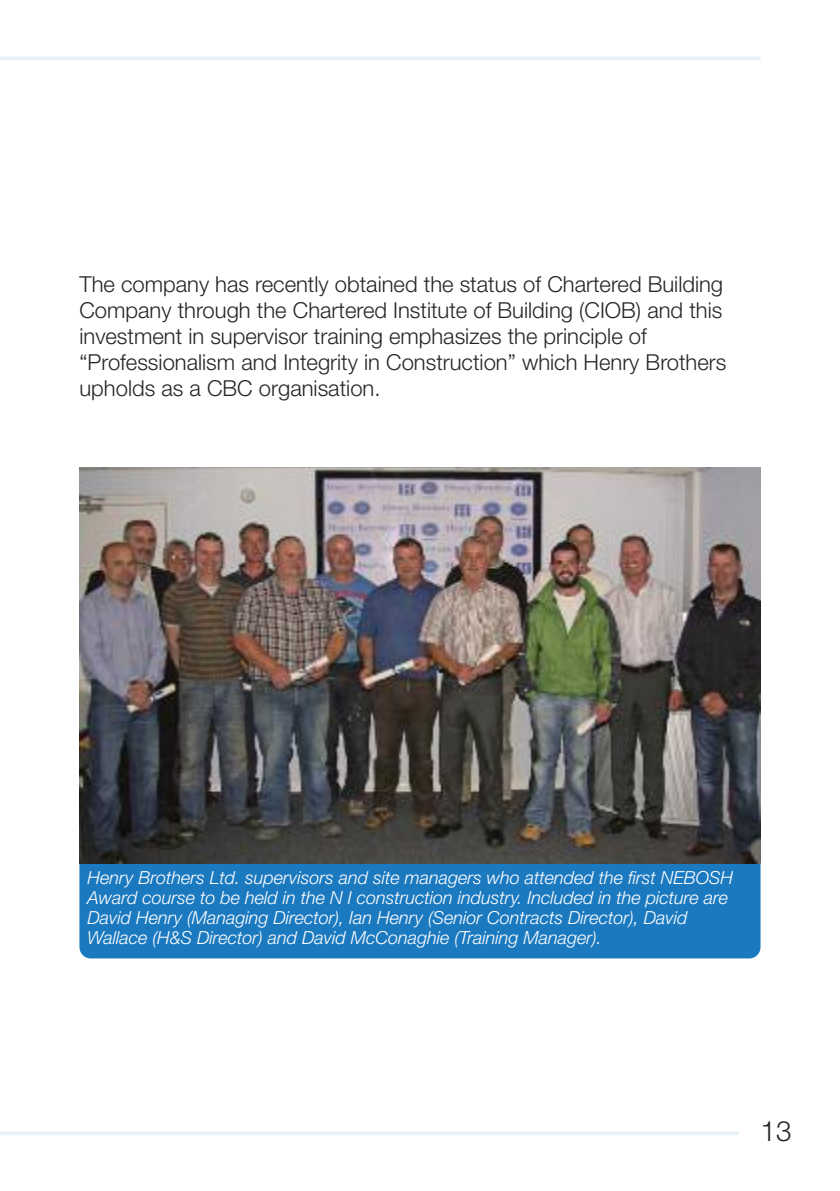
<style>
.page{position:relative;width:840px;height:1191px;background:#fff}
.page>*{position:absolute;margin:0;border:0;box-sizing:border-box;transform-origin:0 0}
.t1{font:300 28px "Helvetica Neue";color:#272627}
.t2{font:300 22px/26px "Helvetica Neue";color:#272627}
.t3{font:italic 300 18px/20px "Helvetica Neue";color:#fff}
</style>
<div class="page">
<div style="left:79px;top:832px;width:681px;height:126px;background:#1b79c0;border-radius:11px"></div>
<hr style="left:0;top:1131px;width:738px;height:4px;background:#e8f2f9">
<hr style="left:0;top:56px;width:760px;height:4px;background:#e8f2f9">
<img style="left:79px;top:467px;width:681px;height:396px">
<p class="t2" style="left:79px;top:271px;width:648px">The company has recently obtained the status of Chartered Building Company through the Chartered Institute of Building (CIOB) and this investment in supervisor training emphasizes the principle of “Professionalism and Integrity in Construction” which Henry Brothers upholds as a CBC organisation.</p>
<p class="t3" style="left:87px;top:869px;width:647px">Henry Brothers Ltd. supervisors and site managers who attended the first NEBOSH Award course to be held in the N I construction industry. Included in the picture are David Henry (Managing Director), Ian Henry (Senior Contracts Director), David Wallace (H&amp;S Director) and David McConaghie (Training Manager).</p>
<h1 class="t1" style="left:760px;top:1113px;width:33px">13</h1>
</div>
